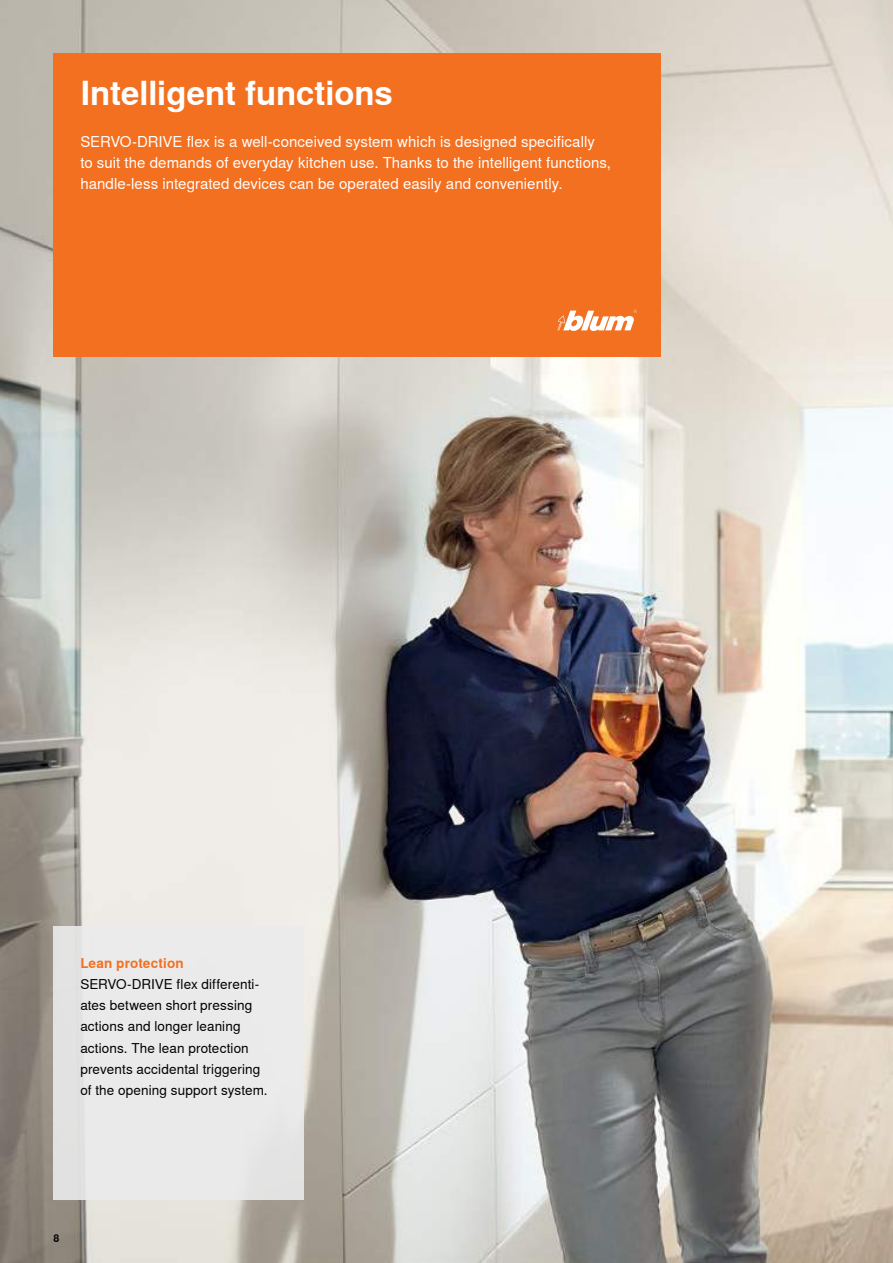
<style>
.page{position:relative;width:893px;height:1263px;background:#fff}
.page>*{position:absolute;margin:0;border:0;box-sizing:border-box;transform-origin:0 0}
.t1{font:700 33px "Nimbus Sans Global";letter-spacing:-.005em;color:#fff}
.t2{font:15px/21px "Nimbus Sans Global";letter-spacing:.005em;color:#fff}
.t3{font:13.5px/21px "Nimbus Sans Global";letter-spacing:.01em;color:#000}
.t4{font:700 13.5px "Nimbus Sans Global";letter-spacing:.015em;color:#f37021}
.t5{font:700 10.5px "Nimbus Sans Global";color:#000}
</style>
<div class="page">
<img style="left:0;top:0;width:893px;height:1263px">
<div style="left:54px;top:54px;width:607px;height:303px;background:#f37021"></div>
<svg style="left:557px;top:310px;width:80px;height:21px"></svg>
<div style="left:54px;top:926px;width:250px;height:274px;background:#ebebec"></div>
<h1 class="t1" style="left:80px;top:75px;width:314px">Intelligent functions</h1>
<p class="t2" style="left:80px;top:132px;width:532px">SERVO-DRIVE flex is a well-conceived system which is designed specifically to suit the demands of everyday kitchen use. Thanks to the intelligent functions, handle-less integrated devices can be operated easily and conveniently.</p>
<p class="t4" style="left:80px;top:956px;width:105px">Lean protection</p>
<p class="t3" style="left:80px;top:974px;width:189px">SERVO-DRIVE flex differenti&shy;ates between short pressing actions and longer leaning actions. The lean protection prevents accidental triggering of the opening support system.</p>
<p class="t5" style="left:54px;top:1232px;width:7px">8</p>
</div>
